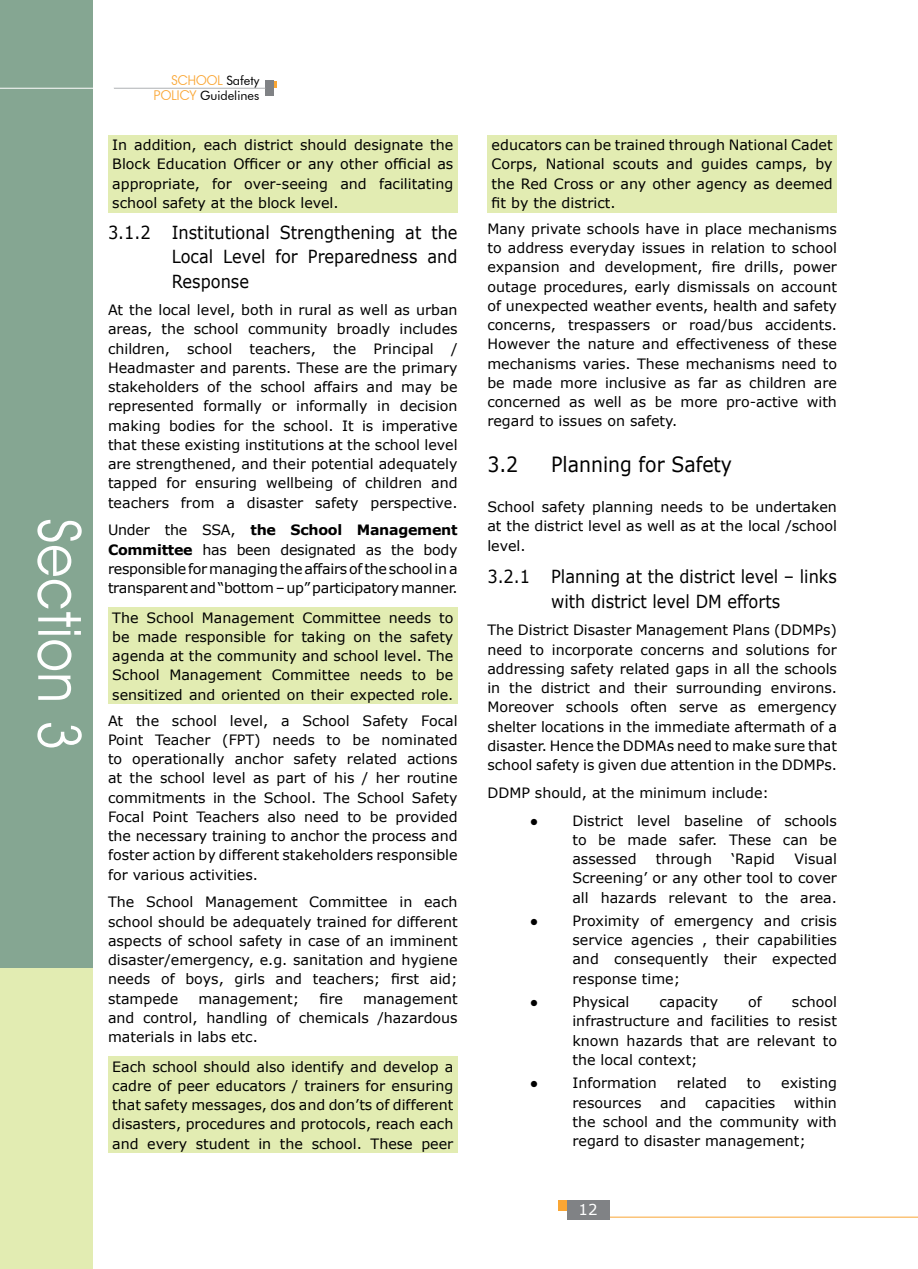
<style>
.page{position:relative;width:918px;height:1269px;background:#fff}
.page>*{position:absolute;margin:0;border:0;box-sizing:border-box;transform-origin:0 0}
.t1{font:60px "Avant Garde IT Cby BT";letter-spacing:.02em;color:#fff;scale:.9 1}
.t2{font:21px "Verdana";color:#000;scale:.9 1}
.t3{font:18px/24.3px "Verdana";color:#000;text-align:justify;scale:.9 1}
.t4{font:15px "Verdana";color:#fff}
.t5{font:14.25px/19.2px "Verdana";color:#000;text-align:justify}
.t6{font:13.5px "Avant Garde IT Cby BT";color:#faa634}
.t7{font:12.75px "Futura BT";color:#000}
.s1{font-family:"Futura BT";font-size:12.75px;color:#000}
.s2{font-family:"Avant Garde IT Cby BT";font-size:13.5px;color:#faa634}
.s3{font-weight:700}
.s4{font-family:"Times New Roman"}
</style>
<div class="page">
<div style="left:0;top:966px;width:93px;height:303px;background:#e2ecb2"></div>
<div style="left:0;top:0;width:93px;height:968px;background:#85a692"></div>
<div style="left:559px;top:1200px;width:8px;height:10px;background:#faa634"></div>
<hr style="left:609px;top:1217px;width:309px;height:1px;background:#faa634">
<div style="left:567px;top:1200px;width:42px;height:20px;background:#808285"></div>
<svg style="left:274px;top:81px;width:3px;height:7px"></svg>
<div style="left:265px;top:81px;width:9px;height:15px;background:#808285"></div>
<hr style="left:114px;top:88px;width:151px;height:1px;background:#afb1b4">
<hr style="left:0;top:88px;width:114px;height:1px;background:#fff">
<div style="left:108px;top:135px;width:350px;height:77px;background:#e2ecb2"></div>
<div style="left:108px;top:608px;width:350px;height:96px;background:#e2ecb2"></div>
<div style="left:108px;top:1056px;width:350px;height:97px;background:#e2ecb2"></div>
<div style="left:487px;top:135px;width:350px;height:77px;background:#e2ecb2"></div>
<h1 class="t1" style="left:96px;top:518px;width:260px;rotate:90deg">Section 3</h1>
<p class="t6" style="left:172px;top:72px;width:89px">SCHOOL <span class="s1">Safety</span></p>
<p class="t7" style="left:154px;top:88px;width:107px"><span class="s2">POLICY</span> Guidelines</p>
<p class="t5" style="left:112px;top:135px;width:343px">In addition, each district should designate the Block Education Officer or any other official as appropriate, for over-seeing and facilitating school safety at the block level.</p>
<p class="t3" style="left:172px;top:220px;width:319px;text-indent:-64px">3.1.2 Institutional Strengthening at the Local Level for Preparedness and Response</p>
<p class="t5" style="left:108px;top:300px;width:351px">At the local level, both in rural as well as urban areas, the school community broadly includes children, school teachers, the Principal / Headmaster and parents. These are the primary stakeholders of the school affairs and may be represented formally or informally in decision making bodies for the school. It is imperative that these existing institutions at the school level are strengthened, and their potential adequately tapped for ensuring wellbeing of children and teachers from a disaster safety perspective.</p>
<p class="t5" style="left:108px;top:520px;width:351px">Under the SSA, <span class="s3">the School Management Committee</span> has been designated as the body responsible for managing the affairs of the school in a transparent and “bottom – up” participatory manner.</p>
<p class="t5" style="left:112px;top:608px;width:343px">The School Management Committee needs to be made responsible for taking on the safety agenda at the community and school level. The School Management Committee needs to be sensitized and oriented on their expected role.</p>
<p class="t5" style="left:108px;top:711px;width:351px">At the school level, a School Safety Focal Point Teacher (FPT) needs to be nominated to operationally anchor safety related actions at the school level as part of his / her routine commitments in the School. The School Safety Focal Point Teachers also need to be provided the necessary training to anchor the process and foster action by different stakeholders responsible for various activities.</p>
<p class="t5" style="left:108px;top:892px;width:351px">The School Management Committee in each school should be adequately trained for different aspects of school safety in case of an imminent disaster/emergency, e.g. sanitation and hygiene needs of boys, girls and teachers; first aid; stampede</p>
<p class="t5" style="left:198px;top:989px;width:102px">management;</p>
<p class="t5" style="left:320px;top:989px;width:25px">fire</p>
<p class="t5" style="left:108px;top:989px;width:351px;text-indent:255px">management and control, handling of chemicals /hazardous materials in labs etc.</p>
<p class="t5" style="left:112px;top:1057px;width:343px">Each school should also identify and develop a cadre of peer educators / trainers for ensuring that safety messages, dos and don’ts of different disasters, procedures and protocols, reach each and every student in the school. These peer</p>
<p class="t5" style="left:492px;top:135px;width:343px">educators can be trained through National Cadet Corps, National scouts and guides camps, by the Red Cross or any other agency as deemed fit by the district.</p>
<p class="t5" style="left:487px;top:219px;width:351px">Many private schools have in place mechanisms to address everyday issues in relation to school expansion and development, fire drills, power outage procedures, early dismissals on account of unexpected weather events, health and safety concerns, trespassers or road/bus accidents.<br>However the nature and effectiveness of these mechanisms varies. These mechanisms need to be made more inclusive as far as children are concerned as well as be more pro-active with regard to issues on safety.</p>
<h2 class="t2" style="left:487px;top:450px;width:36px">3.2</h2>
<h2 class="t2" style="left:551px;top:450px;width:203px">Planning for Safety</h2>
<p class="t5" style="left:487px;top:497px;width:351px">School safety planning needs to be undertaken at the district level as well as at the local /school level.</p>
<p class="t3" style="left:487px;top:564px;width:390px;text-align:center">3.2.1 Planning at the district level – links with district level DM efforts</p>
<p class="t5" style="left:487px;top:620px;width:351px">The District Disaster Management Plans (DDMPs) need to incorporate concerns and solutions for addressing safety related gaps in all the schools in the district and their surrounding environs.<br>Moreover schools often serve as emergency shelter locations in the immediate aftermath of a disaster. Hence the DDMAs need to make sure that school safety is given due attention in the DDMPs.</p>
<p class="t5" style="left:487px;top:783px;width:283px">DDMP should, at the minimum include:</p>
<p class="t5" style="left:572px;top:811px;width:266px;text-indent:-43px"><span class="s4">●</span> District level baseline of schools to be made safer. These can be assessed</p>
<p class="t5" style="left:572px;top:849px;width:266px;text-indent:222px">Visual Screening’ or any other tool to cover all hazards relevant to the area.</p>
<p class="t5" style="left:572px;top:911px;width:266px;text-indent:-43px"><span class="s4">●</span> Proximity of emergency and crisis service agencies , their capabilities and consequently their expected response time;</p>
<p class="t5" style="left:530px;top:992px;width:101px"><span class="s4">●</span> Physical</p>
<p class="t5" style="left:660px;top:992px;width:60px">capacity</p>
<p class="t5" style="left:748px;top:992px;width:15px">of</p>
<p class="t5" style="left:656px;top:849px;width:58px">through</p>
<p class="t5" style="left:731px;top:849px;width:45px">‘Rapid</p>
<p class="t5" style="left:572px;top:992px;width:266px;text-indent:220px">school infrastructure and facilities to resist known hazards that are relevant to the local context;</p>
<p class="t5" style="left:530px;top:1073px;width:128px"><span class="s4">●</span> Information</p>
<p class="t5" style="left:677px;top:1073px;width:52px">related</p>
<p class="t5" style="left:747px;top:1073px;width:16px">to</p>
<p class="t5" style="left:781px;top:1073px;width:57px">existing</p>
<p class="t5" style="left:572px;top:1093px;width:71px">resources</p>
<p class="t5" style="left:660px;top:1093px;width:28px">and</p>
<p class="t5" style="left:705px;top:1093px;width:72px">capacities</p>
<p class="t5" style="left:572px;top:1093px;width:266px;text-indent:221px">within the school and the community with regard to disaster management;</p>
<p class="t4" style="left:579px;top:1199px;width:21px">12</p>
</div>
